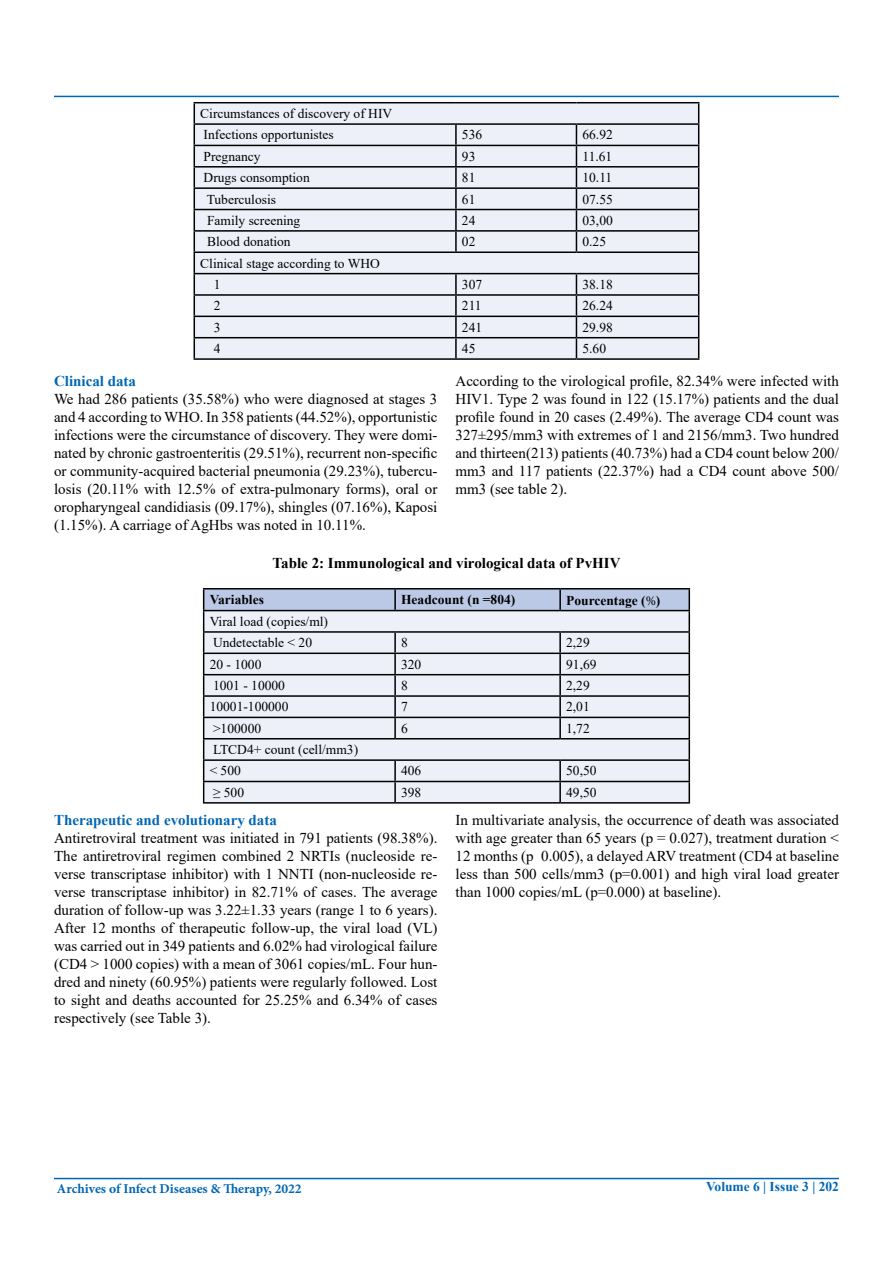
<style>
.page{position:relative;width:893px;height:1263px;background:#fff}
.page>*{position:absolute;margin:0;border:0;box-sizing:border-box;transform-origin:0 0}
.t1{font:15px/18px "Times New Roman";color:#000;text-align:justify}
.t2{font:700 15px "Times New Roman";color:#000}
.t3{font:700 15px "Times New Roman";color:#0066b3}
.t4{font:13.5px/21.3px "Times New Roman";color:#000}
.t5{font:700 13.5px "Times New Roman";color:#000}
.t6{font:700 13.5px "Minion Pro";color:#0066b3}
.t7{font:700 13.5px "Times New Roman";color:#0066b3}
.s1{font-family:"Minion Pro";font-weight:400}
</style>
<div class="page">
<hr style="left:54px;top:1178px;width:785px;height:1px;background:#0066b3">
<hr style="left:54px;top:96px;width:785px;height:1px;background:#0066b3">
<div style="left:195px;top:103px;width:503px;height:255px;background:#eef0f9"></div>
<hr style="left:194px;top:102px;width:262px;height:1px;background:#000">
<hr style="left:456px;top:102px;width:120px;height:1px;background:#000">
<hr style="left:576px;top:102px;width:123px;height:1px;background:#000">
<hr style="left:194px;top:123px;width:262px;height:2px;background:#000">
<hr style="left:456px;top:123px;width:120px;height:2px;background:#000">
<hr style="left:455px;top:125px;width:2px;height:20px;background:#000">
<hr style="left:576px;top:123px;width:123px;height:2px;background:#000">
<hr style="left:194px;top:145px;width:262px;height:1px;background:#000">
<hr style="left:456px;top:145px;width:120px;height:1px;background:#000">
<hr style="left:455px;top:146px;width:2px;height:20px;background:#000">
<hr style="left:576px;top:145px;width:123px;height:1px;background:#000">
<hr style="left:194px;top:166px;width:262px;height:2px;background:#000">
<hr style="left:456px;top:166px;width:120px;height:2px;background:#000">
<svg style="left:455px;top:168px;width:2px;height:19px"></svg>
<hr style="left:576px;top:166px;width:123px;height:2px;background:#000">
<hr style="left:194px;top:187px;width:262px;height:2px;background:#000">
<hr style="left:456px;top:187px;width:120px;height:2px;background:#000">
<hr style="left:455px;top:189px;width:2px;height:20px;background:#000">
<hr style="left:576px;top:187px;width:123px;height:2px;background:#000">
<hr style="left:194px;top:209px;width:262px;height:1px;background:#000">
<hr style="left:456px;top:209px;width:120px;height:1px;background:#000">
<hr style="left:455px;top:210px;width:2px;height:20px;background:#000">
<hr style="left:576px;top:209px;width:123px;height:1px;background:#000">
<hr style="left:194px;top:230px;width:262px;height:2px;background:#000">
<hr style="left:456px;top:230px;width:120px;height:2px;background:#000">
<svg style="left:455px;top:232px;width:2px;height:19px"></svg>
<hr style="left:576px;top:230px;width:123px;height:2px;background:#000">
<svg style="left:576px;top:125px;width:1px;height:126px"></svg>
<hr style="left:194px;top:251px;width:262px;height:2px;background:#000">
<hr style="left:456px;top:251px;width:120px;height:2px;background:#000">
<hr style="left:576px;top:251px;width:123px;height:2px;background:#000">
<hr style="left:194px;top:273px;width:262px;height:1px;background:#000">
<hr style="left:456px;top:273px;width:120px;height:1px;background:#000">
<hr style="left:455px;top:274px;width:2px;height:20px;background:#000">
<hr style="left:576px;top:273px;width:123px;height:1px;background:#000">
<hr style="left:194px;top:294px;width:262px;height:2px;background:#000">
<hr style="left:456px;top:294px;width:120px;height:2px;background:#000">
<hr style="left:455px;top:296px;width:2px;height:20px;background:#000">
<hr style="left:576px;top:294px;width:123px;height:2px;background:#000">
<hr style="left:194px;top:316px;width:262px;height:1px;background:#000">
<hr style="left:456px;top:316px;width:120px;height:1px;background:#000">
<hr style="left:455px;top:317px;width:2px;height:20px;background:#000">
<hr style="left:576px;top:316px;width:123px;height:1px;background:#000">
<hr style="left:194px;top:337px;width:262px;height:1px;background:#000">
<svg style="left:194px;top:103px;width:1px;height:255px"></svg>
<hr style="left:456px;top:337px;width:120px;height:1px;background:#000">
<hr style="left:455px;top:338px;width:2px;height:20px;background:#000">
<hr style="left:576px;top:337px;width:123px;height:1px;background:#000">
<svg style="left:576px;top:274px;width:1px;height:84px"></svg>
<svg style="left:698px;top:103px;width:1px;height:255px"></svg>
<hr style="left:194px;top:358px;width:262px;height:2px;background:#000">
<hr style="left:456px;top:358px;width:120px;height:2px;background:#000">
<hr style="left:576px;top:358px;width:123px;height:2px;background:#000">
<hr style="left:203px;top:588px;width:192px;height:1px;background:#000">
<hr style="left:395px;top:588px;width:165px;height:1px;background:#000">
<hr style="left:560px;top:588px;width:130px;height:1px;background:#000">
<svg style="left:203px;top:589px;width:487px;height:213px;background:#d7dae4"></svg>
<hr style="left:203px;top:802px;width:192px;height:2px;background:#000">
<hr style="left:395px;top:802px;width:165px;height:2px;background:#000">
<hr style="left:560px;top:802px;width:130px;height:2px;background:#000">
<p class="t4" style="left:200px;top:102px;width:193px">Circumstances of discovery of HIV<br>Infections opportunistes</p>
<p class="t4" style="left:462px;top:124px;width:22px">536</p>
<p class="t4" style="left:582px;top:124px;width:32px">66.92</p>
<p class="t4" style="left:204px;top:145px;width:58px">Pregnancy</p>
<p class="t4" style="left:462px;top:145px;width:15px">93</p>
<p class="t4" style="left:582px;top:145px;width:31px">11.61</p>
<p class="t4" style="left:204px;top:167px;width:108px">Drugs consomption</p>
<p class="t4" style="left:462px;top:167px;width:15px">81</p>
<p class="t4" style="left:582px;top:167px;width:31px">10.11</p>
<p class="t4" style="left:207px;top:188px;width:71px">Tuberculosis</p>
<p class="t4" style="left:462px;top:188px;width:15px">61</p>
<p class="t4" style="left:582px;top:188px;width:32px">07.55</p>
<p class="t4" style="left:207px;top:209px;width:95px">Family screening</p>
<p class="t4" style="left:462px;top:209px;width:15px">24</p>
<p class="t4" style="left:582px;top:209px;width:32px">03,00</p>
<p class="t4" style="left:207px;top:231px;width:85px">Blood donation</p>
<p class="t4" style="left:462px;top:231px;width:15px">02</p>
<p class="t4" style="left:582px;top:231px;width:25px">0.25</p>
<p class="t4" style="left:214px;top:252px;width:168px;text-indent:-14px">Clinical stage according to WHO<br>1</p>
<p class="t4" style="left:462px;top:273px;width:22px">307</p>
<p class="t4" style="left:582px;top:273px;width:32px">38.18</p>
<p class="t4" style="left:214px;top:295px;width:8px">2</p>
<p class="t4" style="left:462px;top:295px;width:21px">211</p>
<p class="t4" style="left:582px;top:295px;width:32px">26.24</p>
<p class="t4" style="left:214px;top:316px;width:8px">3</p>
<p class="t4" style="left:462px;top:316px;width:22px">241</p>
<p class="t4" style="left:582px;top:316px;width:32px">29.98</p>
<p class="t4" style="left:214px;top:337px;width:8px">4</p>
<p class="t4" style="left:462px;top:337px;width:15px">45</p>
<p class="t4" style="left:582px;top:337px;width:25px">5.60</p>
<p class="t3" style="left:54px;top:370px;width:84px">Clinical data</p>
<p class="t1" style="left:54px;top:389px;width:385px">We had 286 patients (35.58%) who were diagnosed at stages 3 and 4 according to WHO. In 358 patients (44.52%), opportunistic infections were the circumstance of discovery. They were domi&shy;nated by chronic gastroenteritis (29.51%), recurrent non-specific or community-acquired bacterial pneumonia (29.23%), tubercu&shy;losis (20.11% with 12.5% of extra-pulmonary forms), oral or oropharyngeal candidiasis (09.17%), shingles (07.16%), Kaposi (1.15%). A carriage of AgHbs was noted in 10.11%.</p>
<p class="t1" style="left:455px;top:371px;width:385px">According to the virological profile, 82.34% were infected with HIV1. Type 2 was found in 122 (15.17%) patients and the dual profile found in 20 cases (2.49%). The average CD4 count was 327±295/mm3 with extremes of 1 and 2156/mm3. Two hundred and thirteen(213) patients (40.73%) had a CD4 count below 200/ mm3 and 117 patients (22.37%) had a CD4 count above 500/ mm3 (see table 2).</p>
<p class="t2" style="left:273px;top:552px;width:349px">Table 2: Immunological and virological data of PvHIV</p>
<p class="t5" style="left:210px;top:590px;width:56px">Variables</p>
<p class="t5" style="left:401px;top:590px;width:116px">Headcount (n =804)</p>
<p class="t5" style="left:566px;top:590px;width:96px">Pourcentage (<span class="s1">%</span>)</p>
<p class="t4" style="left:210px;top:610px;width:120px">Viral load (copies/ml)<br>Undetectable &lt; 20</p>
<p class="t4" style="left:401px;top:632px;width:8px">8</p>
<p class="t4" style="left:566px;top:632px;width:25px">2,29</p>
<p class="t4" style="left:210px;top:653px;width:53px">20 - 1000</p>
<p class="t4" style="left:401px;top:653px;width:22px">320</p>
<p class="t4" style="left:566px;top:653px;width:32px">91,69</p>
<p class="t4" style="left:213px;top:674px;width:73px">1001 - 10000</p>
<p class="t4" style="left:401px;top:674px;width:8px">8</p>
<p class="t4" style="left:566px;top:674px;width:25px">2,29</p>
<p class="t4" style="left:210px;top:696px;width:80px">10001-100000</p>
<p class="t4" style="left:401px;top:696px;width:8px">7</p>
<p class="t4" style="left:566px;top:696px;width:25px">2,01</p>
<p class="t4" style="left:213px;top:717px;width:50px">&gt;100000</p>
<p class="t4" style="left:401px;top:717px;width:8px">6</p>
<p class="t4" style="left:566px;top:717px;width:25px">1,72</p>
<p class="t4" style="left:210px;top:738px;width:150px">LTCD4+ count (cell/mm3) &lt; 500</p>
<p class="t4" style="left:401px;top:760px;width:22px">406</p>
<p class="t4" style="left:566px;top:760px;width:32px">50,50</p>
<p class="t4" style="left:213px;top:781px;width:33px">≥ 500</p>
<p class="t4" style="left:401px;top:781px;width:22px">398</p>
<p class="t4" style="left:566px;top:781px;width:32px">49,50</p>
<p class="t3" style="left:54px;top:809px;width:224px">Therapeutic and evolutionary data</p>
<p class="t1" style="left:54px;top:828px;width:385px">Antiretroviral treatment was initiated in 791 patients (98.38%).<br>The antiretroviral regimen combined 2 NRTIs (nucleoside re&shy;verse transcriptase inhibitor) with 1 NNTI (non-nucleoside re&shy;verse transcriptase inhibitor) in 82.71% of cases. The average duration of follow-up was 3.22±1.33 years (range 1 to 6 years).<br>After 12 months of therapeutic follow-up, the viral load (VL) was carried out in 349 patients and 6.02% had virological failure (CD4 &gt; 1000 copies) with a mean of 3061 copies/mL. Four hun&shy;dred and ninety (60.95%) patients were regularly followed. Lost to sight and deaths accounted for 25.25% and 6.34% of cases respectively (see Table 3).</p>
<p class="t1" style="left:455px;top:811px;width:385px">In multivariate analysis, the occurrence of death was associated with age greater than 65 years (p = 0.027), treatment duration &lt; 12 months (p 0.005), a delayed ARV treatment (CD4 at baseline less than 500 cells/mm3 (p=0.001) and high viral load greater than 1000 copies/mL (p=0.000) at baseline).</p>
<p class="t6" style="left:57px;top:1179px;width:246px">Archives of Infect Diseases &amp; Therapy, 2022</p>
<p class="t7" style="left:706px;top:1177px;width:134px">Volume 6 | Issue 3 | 202</p>
</div>
